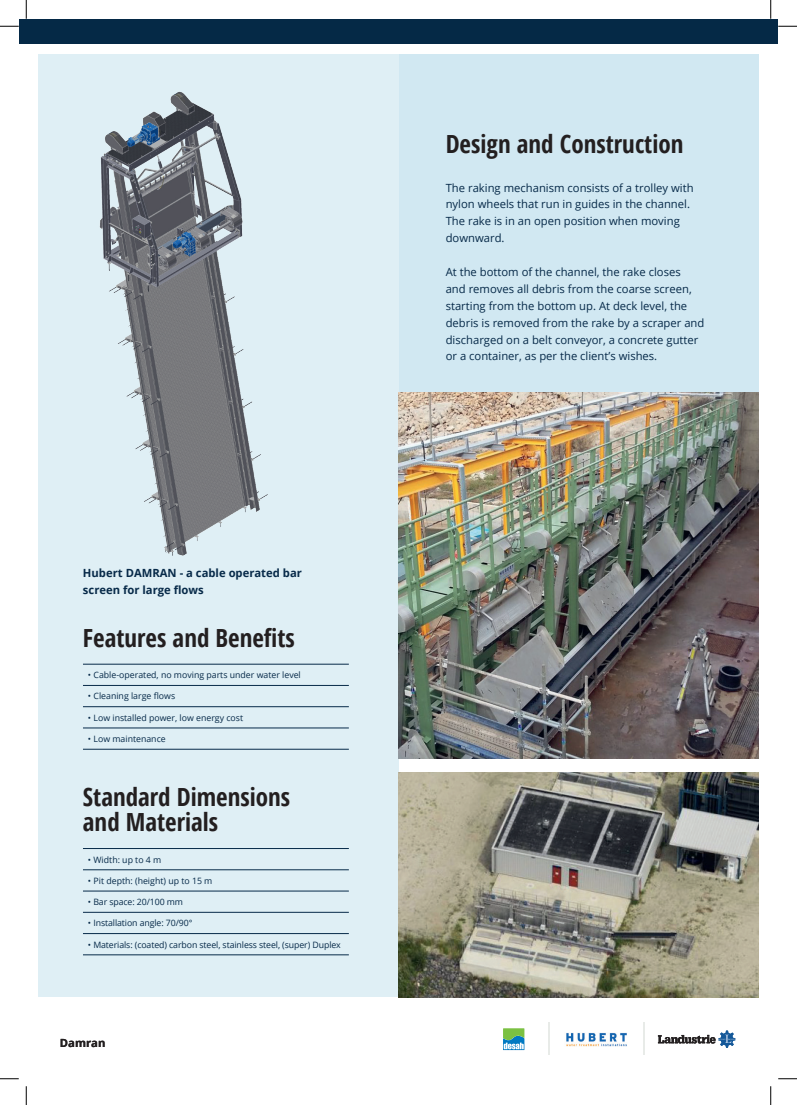
<style>
.page{position:relative;width:797px;height:1105px;background:#fff}
.page>*{position:absolute;margin:0;border:0;box-sizing:border-box;transform-origin:0 0}
.Kop_2{font:700 condensed 25px/25px "Open Sans";color:#231f20}
.Bodytekst{font:11.25px/16.9px "Open Sans";color:#072a49}
.Bodytekst-2{font:700 11.25px/16.9px "Open Sans";color:#072a49}
.Naam_document{font:700 11.25px "Open Sans";color:#231f20}
.Tekst_Tabel{font:8.75px "Open Sans";color:#072a49}
</style>
<div class="page">
<div style="left:19px;top:19px;width:758px;height:24px;background:#052946"></div>
<div style="left:398px;top:55px;width:360px;height:337px;background:#d1e8f2"></div>
<div style="left:38px;top:55px;width:360px;height:942px;background:#dfeff5"></div>
<hr style="left:83px;top:664px;width:266px;height:1px;background:#072a49">
<hr style="left:83px;top:685px;width:266px;height:1px;background:#072a49">
<hr style="left:83px;top:706px;width:266px;height:1px;background:#072a49">
<hr style="left:83px;top:728px;width:266px;height:1px;background:#072a49">
<hr style="left:83px;top:749px;width:266px;height:1px;background:#072a49">
<hr style="left:83px;top:848px;width:266px;height:1px;background:#072a49">
<hr style="left:83px;top:869px;width:266px;height:1px;background:#072a49">
<hr style="left:83px;top:891px;width:266px;height:1px;background:#072a49">
<hr style="left:83px;top:912px;width:266px;height:1px;background:#072a49">
<hr style="left:83px;top:933px;width:266px;height:1px;background:#072a49">
<hr style="left:83px;top:955px;width:266px;height:1px;background:#072a49">
<img style="left:398px;top:772px;width:360px;height:225px">
<img style="left:398px;top:392px;width:360px;height:366px">
<img style="left:19px;top:43px;width:270px;height:513px">
<img style="left:566px;top:1033px;width:61px;height:13px">
<svg style="left:503px;top:1028px;width:21px;height:22px"></svg>
<svg style="left:658px;top:1030px;width:77px;height:18px"></svg>
<hr style="left:643px;top:1022px;width:2px;height:33px;background:#e8ebe8">
<hr style="left:548px;top:1022px;width:1px;height:33px;background:#e8ebe8">
<svg style="left:0;top:25px;width:19px;height:2px"></svg>
<svg style="left:778px;top:25px;width:19px;height:2px"></svg>
<svg style="left:0;top:1078px;width:19px;height:1px"></svg>
<svg style="left:778px;top:1078px;width:19px;height:1px"></svg>
<svg style="left:25px;top:0;width:2px;height:19px"></svg>
<svg style="left:25px;top:1086px;width:2px;height:19px"></svg>
<svg style="left:770px;top:0;width:1px;height:19px"></svg>
<svg style="left:770px;top:1086px;width:1px;height:19px"></svg>
<p class="Bodytekst-2" style="left:83px;top:564px;width:220px">Hubert DAMRAN - a cable operated bar screen for large flows</p>
<p class="Kop_2" style="left:83px;top:624px;width:213px">Features and Benefits</p>
<p class="Tekst_Tabel" style="left:88px;top:669px;width:214px">• Cable-operated, no moving parts under water level</p>
<p class="Tekst_Tabel" style="left:88px;top:690px;width:89px">• Cleaning large flows</p>
<p class="Tekst_Tabel" style="left:88px;top:711px;width:157px">• Low installed power, low energy cost</p>
<p class="Tekst_Tabel" style="left:88px;top:733px;width:79px">• Low maintenance</p>
<p class="Kop_2" style="left:83px;top:784px;width:209px">Standard Dimensions and Materials</p>
<p class="Tekst_Tabel" style="left:88px;top:853px;width:75px">• Width: up to 4 m</p>
<p class="Tekst_Tabel" style="left:88px;top:874px;width:126px">• Pit depth: (height) up to 15 m</p>
<p class="Tekst_Tabel" style="left:88px;top:896px;width:96px">• Bar space: 20/100 mm</p>
<p class="Tekst_Tabel" style="left:88px;top:917px;width:106px">• Installation angle: 70/90°</p>
<p class="Tekst_Tabel" style="left:88px;top:938px;width:254px">• Materials: (coated) carbon steel, stainless steel, (super) Duplex</p>
<p class="Naam_document" style="left:60px;top:1035px;width:47px">Damran</p>
<p class="Kop_2" style="left:445px;top:131px;width:239px">Design and Construction</p>
<p class="Bodytekst" style="left:445px;top:179px;width:249px">The raking mechanism consists of a trolley with nylon wheels that run in guides in the channel.<br>The rake is in an open position when moving downward.</p>
<p class="Bodytekst" style="left:445px;top:263px;width:260px">At the bottom of the channel, the rake closes<br>and removes all debris from the coarse screen, starting from the bottom up. At deck level, the debris is removed from the rake by a scraper and discharged on a belt conveyor, a concrete gutter or a container, as per the client’s wishes.</p>
</div>
